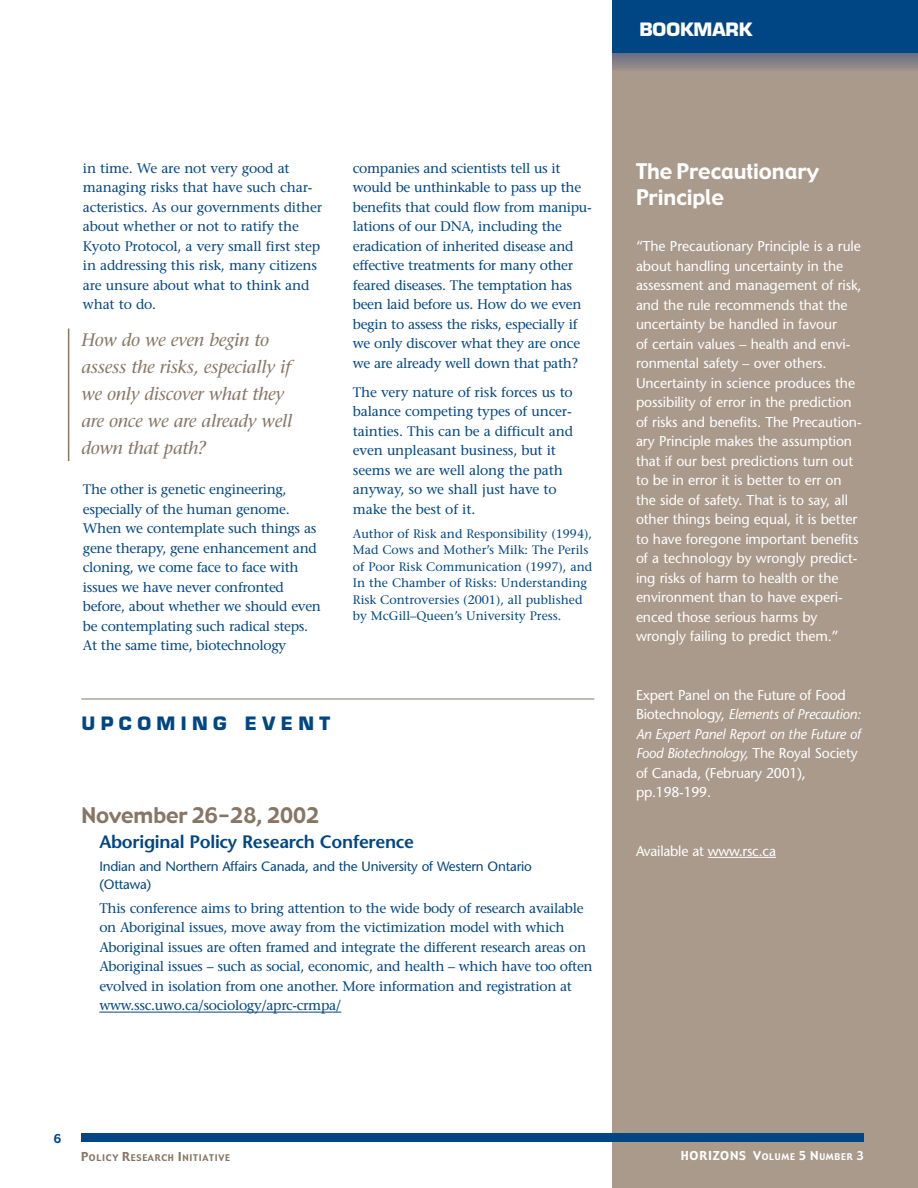
<style>
.page{position:relative;width:918px;height:1188px;background:#fff}
.page>*{position:absolute;margin:0;border:0;box-sizing:border-box;transform-origin:0 0}
.t1{font:21px/25.5px "Gadget";color:#fff}
.t2{font:21px "Gadget";color:#877665}
.t3{font:italic 18px/27px "Stone Serif";letter-spacing:-.015em;color:#877665}
.t4{font:600 18px "Stone Sans";letter-spacing:-.015em;color:#004684}
.t5{font:700 18px "Eurostile";letter-spacing:.3em;color:#004684}
.t6{font:700 18px "Eurostile";color:#fff}
.t7{font:14.25px/19.5px "Stone Sans";letter-spacing:-.005em;color:#fff}
.t8{font:13.8px/19.5px "Stone Serif";letter-spacing:-.025em;color:#004684}
.t9{font:13.5px/18px "Stone Sans";letter-spacing:-.015em;color:#004684}
.t10{font:12.3px/16.5px "Stone Serif";color:#004684}
.t11{font:12px "Gadget";letter-spacing:.06em;color:#fff}
.t12{font:12px "Gadget";color:#004684}
.t13{font:9px "Gadget";letter-spacing:.085em;color:#877665}
.s1{font-style:italic}
.s2{font-size:12px}
.s3{font-size:9px}
</style>
<div class="page">
<div style="left:612px;top:0;width:306px;height:1188px;background:#a99a8b"></div>
<div style="left:81px;top:1133px;width:783px;height:9px;background:#004684"></div>
<hr style="left:612px;top:53px;width:306px;height:1px;background:#5a6788">
<hr style="left:612px;top:54px;width:306px;height:1px;background:#5e6988">
<hr style="left:612px;top:55px;width:306px;height:1px;background:#636b87">
<hr style="left:612px;top:56px;width:306px;height:1px;background:#666e88">
<hr style="left:612px;top:57px;width:306px;height:1px;background:#6a7088">
<hr style="left:612px;top:58px;width:306px;height:1px;background:#6f7288">
<hr style="left:612px;top:59px;width:306px;height:1px;background:#737689">
<hr style="left:612px;top:60px;width:306px;height:1px;background:#767889">
<hr style="left:612px;top:61px;width:306px;height:1px;background:#7b7a89">
<hr style="left:612px;top:62px;width:306px;height:1px;background:#7f7e8a">
<hr style="left:612px;top:63px;width:306px;height:1px;background:#83808a">
<hr style="left:612px;top:64px;width:306px;height:1px;background:#87838a">
<hr style="left:612px;top:65px;width:306px;height:1px;background:#8b858b">
<hr style="left:612px;top:66px;width:306px;height:1px;background:#8f898b">
<hr style="left:612px;top:67px;width:306px;height:1px;background:#938b8a">
<hr style="left:612px;top:68px;width:306px;height:1px;background:#988e8b">
<hr style="left:612px;top:69px;width:306px;height:1px;background:#9c918b">
<hr style="left:612px;top:70px;width:306px;height:1px;background:#a1948b">
<hr style="left:612px;top:71px;width:306px;height:1px;background:#a2958b">
<div style="left:612px;top:0;width:306px;height:53px;background:#004684"></div>
<hr style="left:708px;top:857px;width:31px;height:1px;background:#fff">
<hr style="left:739px;top:857px;width:37px;height:1px;background:#fff">
<hr style="left:99px;top:1012px;width:31px;height:1px;background:#004684">
<hr style="left:130px;top:1012px;width:156px;height:1px;background:#004684">
<svg style="left:286px;top:1012px;width:22px;height:1px"></svg>
<hr style="left:308px;top:1012px;width:33px;height:1px;background:#004684">
<hr style="left:68px;top:329px;width:1px;height:132px;background:#877665">
<hr style="left:81px;top:699px;width:513px;height:1px;background:#877665">
<h2 class="t6" style="left:639px;top:22px;width:115px">BOOKMARK</h2>
<p class="t8" style="left:83px;top:160px;width:241px">in time. We are not very good at managing risks that have such char&shy;acteristics. As our governments dither about whether or not to ratify the<br>Kyoto Protocol, a very small first step in addressing this risk, many citizens are unsure about what to think and what to do.</p>
<h2 class="t3" style="left:81px;top:328px;width:213px">How do we even begin to assess the risks, especially if we only discover what they are once we are already well down that path?</h2>
<p class="t8" style="left:83px;top:481px;width:240px">The other is genetic engineering, especially of the human genome.<br>When we contemplate such things as gene therapy, gene enhancement and cloning, we come face to face with issues we have never confronted before, about whether we should even be contemplating such radical steps.<br>At the same time, biotechnology</p>
<p class="t8" style="left:353px;top:160px;width:240px">companies and scientists tell us it would be unthinkable to pass up the benefits that could flow from manipu&shy;lations of our DNA, including the eradication of inherited disease and effective treatments for many other feared diseases. The temptation has been laid before us. How do we even begin to assess the risks, especially if we only discover what they are once we are already well down that path?</p>
<p class="t8" style="left:353px;top:384px;width:222px">The very nature of risk forces us to balance competing types of uncer&shy;tainties. This can be a difficult and even unpleasant business, but it seems we are well along the path anyway, so we shall just have to make the best of it.</p>
<p class="t10" style="left:353px;top:527px;width:241px">Author of Risk and Responsibility (1994), Mad Cows and Mother’s Milk: The Perils of Poor Risk Communication (1997), and In the Chamber of Risks: Understanding Risk Controversies (2001), all published by McGill–Queen’s University Press.</p>
<h2 class="t5" style="left:81px;top:717px;width:250px">UPCOMING EVENT</h2>
<h1 class="t2" style="left:81px;top:808px;width:239px">November 26-28, 2002</h1>
<h2 class="t4" style="left:99px;top:834px;width:316px">Aboriginal Policy Research Conference</h2>
<p class="t9" style="left:99px;top:858px;width:434px">Indian and Northern Affairs Canada, and the University of Western Ontario (Ottawa)</p>
<p class="t8" style="left:99px;top:900px;width:495px">This conference aims to bring attention to the wide body of research available on Aboriginal issues, move away from the victimization model with which Aboriginal issues are often framed and integrate the different research areas on Aboriginal issues – such as social, economic, and health – which have too often evolved in isolation from one another. More information and registration at www.ssc.uwo.ca/sociology/aprc-crmpa/</p>
<h1 class="t1" style="left:636px;top:160px;width:184px">The Precautionary<br>Principle</h1>
<p class="t7" style="left:636px;top:238px;width:227px">“The Precautionary Principle is a rule about handling uncertainty in the assessment and management of risk, and the rule recommends that the uncertainty be handled in favour<br>of certain values – health and envi&shy;ronmental safety – over others.<br>Uncertainty in science produces the possibility of error in the prediction of risks and benefits. The Precaution&shy;ary Principle makes the assumption that if our best predictions turn out to be in error it is better to err on the side of safety. That is to say, all other things being equal, it is better to have foregone important benefits of a technology by wrongly predict&shy;ing risks of harm to health or the environment than to have experi&shy;enced those serious harms by wrongly failing to predict them.”</p>
<p class="t7" style="left:636px;top:686px;width:226px">Expert Panel on the Future of Food<br>Biotechnology, <span class="s1">Elements of Precaution:<br>An Expert Panel Report on the Future of<br>Food Biotechnology,</span> The Royal Society of Canada, (February 2001), pp.198-199.</p>
<p class="t7" style="left:636px;top:842px;width:142px">Available at www.rsc.ca</p>
<p class="t12" style="left:54px;top:1134px;width:9px">6</p>
<p class="t13" style="left:81px;top:1154px;width:151px"><span class="s2">P</span>OLICY <span class="s2">R</span>ESEARCH <span class="s2">I</span>NITIATIVE</p>
<p class="t11" style="left:681px;top:1151px;width:185px">HORIZONS V<span class="s3">OLUME</span> 5 N<span class="s3">UMBER</span> 3</p>
</div>
